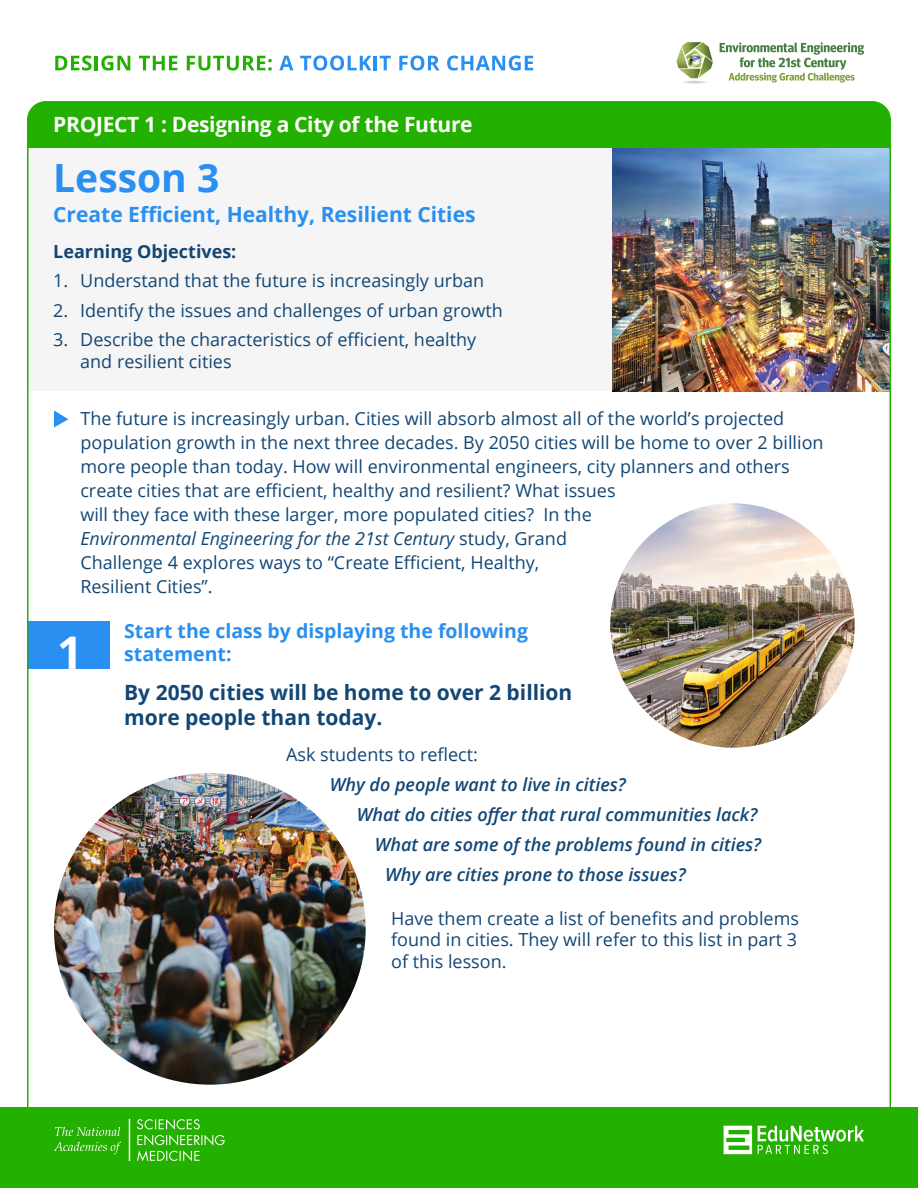
<style>
.page{position:relative;width:918px;height:1188px;background:#fff}
.page>*{position:absolute;margin:0;border:0;box-sizing:border-box;transform-origin:0 0}
.t1{font:700 45px "Open Sans";color:#fff}
.t2{font:700 39px "Open Sans";color:#298ff0}
.t3{font:700 21px/25.5px "Open Sans";color:#124775}
.t4{font:700 21px "Open Sans";color:#298ff0}
.t5{font:700 21px "Open Sans";letter-spacing:-.015em;color:#fff}
.t6{font:700 19.5px/23.4px "Open Sans";color:#298ff0}
.t7{font:18px/24px "Open Sans";color:#124775}
.t8{font:italic 600 18px "Open Sans";color:#124775}
.t9{font:700 18px "Open Sans";color:#124775}
.s1{font-style:italic}
</style>
<div class="page">
<svg style="left:676px;top:42px;width:37px;height:36px"></svg>
<img style="left:686px;top:49px;width:18px;height:18px">
<svg style="left:720px;top:42px;width:144px;height:41px"></svg>
<svg style="left:55px;top:56px;width:37px;height:15px"></svg>
<hr style="left:95px;top:56px;width:3px;height:14px;background:#24b000">
<svg style="left:101px;top:56px;width:29px;height:15px"></svg>
<svg style="left:139px;top:56px;width:38px;height:14px"></svg>
<svg style="left:187px;top:56px;width:85px;height:15px"></svg>
<svg style="left:279px;top:56px;width:14px;height:14px"></svg>
<svg style="left:300px;top:55px;width:71px;height:16px"></svg>
<hr style="left:374px;top:56px;width:3px;height:14px;background:#298ff0">
<svg style="left:380px;top:56px;width:11px;height:14px"></svg>
<svg style="left:399px;top:55px;width:41px;height:16px"></svg>
<svg style="left:447px;top:56px;width:86px;height:15px"></svg>
<div style="left:28px;top:621px;width:82px;height:47px;background:#298ff0"></div>
<div style="left:28px;top:101px;width:862px;height:81px;background:#24b000;border-radius:18px"></div>
<div style="left:28px;top:148px;width:629px;height:244px;background:#f5f5f5"></div>
<img style="left:613px;top:148px;width:275px;height:244px">
<img style="left:54px;top:773px;width:312px;height:312px;border-radius:156px">
<svg style="left:54px;top:410px;width:14px;height:17px"></svg>
<div style="left:0;top:1107px;width:918px;height:81px;background:#24b000"></div>
<svg style="left:758px;top:1126px;width:106px;height:28px"></svg>
<svg style="left:724px;top:1126px;width:28px;height:28px"></svg>
<svg style="left:54px;top:1142px;width:67px;height:12px"></svg>
<svg style="left:55px;top:1127px;width:65px;height:9px"></svg>
<svg style="left:137px;top:1119px;width:88px;height:42px"></svg>
<hr style="left:129px;top:1119px;width:1px;height:42px;background:#fff">
<img style="left:610px;top:503px;width:245px;height:245px;border-radius:122px">
<p class="t5" style="left:53px;top:110px;width:421px">PROJECT 1 : Designing a City of the Future</p>
<h2 class="t2" style="left:53px;top:150px;width:168px">Lesson 3</h2>
<p class="t4" style="left:53px;top:200px;width:424px">Create Efficient, Healthy, Resilient Cities</p>
<p class="t9" style="left:53px;top:239px;width:185px">Learning Objectives:</p>
<p class="t7" style="left:53px;top:268px;width:432px">1. Understand that the future is increasingly urban</p>
<p class="t7" style="left:53px;top:298px;width:451px">2. Identify the issues and challenges of urban growth</p>
<p class="t7" style="left:80px;top:328px;width:397px;line-height:22.5px;text-indent:-27px">3. Describe the characteristics of efficient, healthy and resilient cities</p>
<p class="t7" style="left:80px;top:406px;width:745px">The future is increasingly urban. Cities will absorb almost all of the world’s projected population growth in the next three decades. By 2050 cities will be home to over 2 billion more people than today. How will environmental engineers, city planners and others create cities that are efficient, healthy and resilient? What issues<br>will they face with these larger, more populated cities? In the<br><span class="s1">Environmental Engineering for the 21st Century</span> study, Grand<br>Challenge 4 explores ways to “Create Efficient, Healthy,<br>Resilient Cities”.</p>
<h1 class="t1" style="left:57px;top:621px;width:27px">1</h1>
<p class="t6" style="left:124px;top:618px;width:405px">Start the class by displaying the following statement:</p>
<p class="t3" style="left:124px;top:679px;width:450px">By 2050 cities will be home to over 2 billion more people than today.</p>
<p class="t7" style="left:286px;top:742px;width:193px">Ask students to reflect:</p>
<p class="t8" style="left:330px;top:773px;width:298px">Why do people want to live in cities?</p>
<p class="t8" style="left:357px;top:803px;width:402px">What do cities offer that rural communities lack?</p>
<p class="t8" style="left:375px;top:833px;width:388px">What are some of the problems found in cities?</p>
<p class="t8" style="left:385px;top:863px;width:302px">Why are cities prone to those issues?</p>
<p class="t7" style="left:391px;top:907px;width:409px;line-height:21.6px;text-align:justify">Have them create a list of benefits and problems found in cities. They will refer to this list in part 3 of this lesson.</p>
</div>
